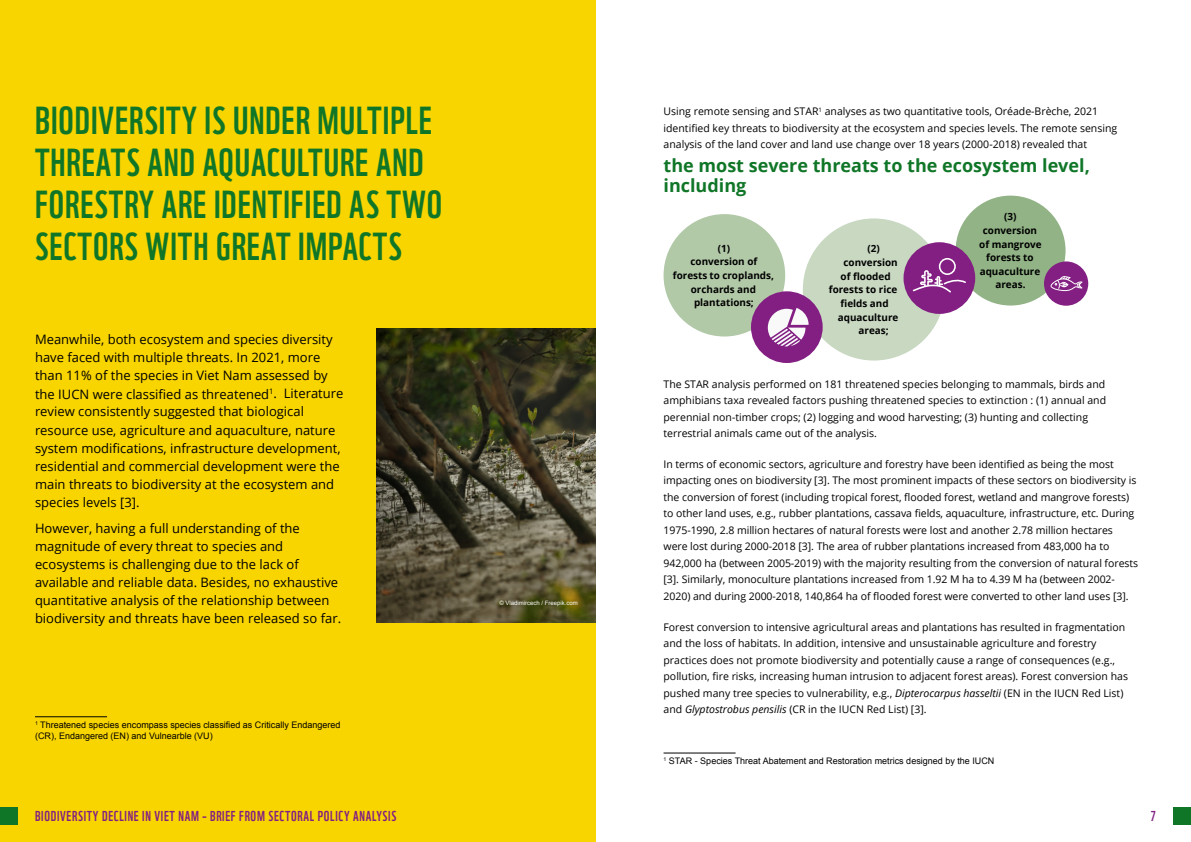
<style>
.page{position:relative;width:1191px;height:842px;background:#fff}
.page>*{position:absolute;margin:0;border:0;box-sizing:border-box;transform-origin:0 0}
.t1{font:38px/42px "WWF Vietnam";letter-spacing:.025em;color:#107627}
.t2{font:700 18px/20.5px "Open Sans";color:#107627}
.t3{font:14px "WWF Vietnam";letter-spacing:.05em;color:#831f82}
.t4{font:13px/18px "Open Sans";color:#000}
.t5{font:10.5px/16.5px "Open Sans";color:#000}
.t6{font:700 9.9px/13.6px "Open Sans";color:#000;text-align:center}
.t7{font:9px/11px "Arial";color:#000}
.t8{font:6px "Arial";color:#fff}
.s1{font-style:italic}
</style>
<div class="page">
<div style="left:0;top:0;width:595px;height:842px;background:#f9d500"></div>
<hr style="left:35px;top:716px;width:72px;height:1px;background:#000">
<hr style="left:663px;top:752px;width:72px;height:1px;background:#000">
<img style="left:376px;top:329px;width:219px;height:294px">
<div style="left:663px;top:214px;width:122px;height:122px;background:#b2c9a8;border-radius:50%"></div>
<div style="left:803px;top:218px;width:142px;height:142px;background:#c8d8c1;border-radius:50%"></div>
<div style="left:955px;top:196px;width:110px;height:110px;background:#91b385;border-radius:50%"></div>
<div style="left:751px;top:291px;width:71px;height:72px;background:#831f82;border-radius:50%"></div>
<svg style="left:768px;top:308px;width:40px;height:38px"></svg>
<div style="left:1044px;top:261px;width:44px;height:45px;background:#831f82;border-radius:50%"></div>
<svg style="left:1050px;top:276px;width:32px;height:15px"></svg>
<div style="left:903px;top:242px;width:72px;height:72px;background:#831f82;border-radius:50%"></div>
<svg style="left:912px;top:258px;width:54px;height:34px"></svg>
<div style="left:0;top:807px;width:18px;height:17px;background:#107627"></div>
<div style="left:1173px;top:807px;width:18px;height:17px;background:#107627"></div>
<h1 class="t1" style="left:35px;top:96px;width:409px">BIODIVERSITY IS UNDER MULTIPLE<br>THREATS AND AQUACULTURE AND<br>FORESTRY ARE IDENTIFIED AS TWO<br>SECTORS WITH GREAT IMPACTS</h1>
<p class="t5" style="left:663px;top:103px;width:455px">Using remote sensing and STAR<sup>1</sup> analyses as two quantitative tools, Oréade-Brèche, 2021 identified key threats to biodiversity at the ecosystem and species levels. The remote sensing analysis of the land cover and land use change over 18 years (2000-2018) revealed that</p>
<h2 class="t2" style="left:663px;top:154px;width:428px">the most severe threats to the ecosystem level, including</h2>
<p class="t6" style="left:979px;top:210px;width:64px">(3) conversion of mangrove forests to aquaculture areas.</p>
<p class="t6" style="left:673px;top:241px;width:102px">(1)<br>conversion of forests to croplands, orchards and plantations;</p>
<p class="t6" style="left:867px;top:242px;width:14px">(2)</p>
<p class="t6" style="left:843px;top:255px;width:56px">conversion</p>
<p class="t6" style="left:840px;top:269px;width:52px">of flooded</p>
<p class="t6" style="left:829px;top:283px;width:70px">forests to rice</p>
<p class="t6" style="left:840px;top:296px;width:50px">fields and</p>
<p class="t6" style="left:838px;top:310px;width:62px">aquaculture</p>
<p class="t6" style="left:858px;top:323px;width:32px">areas;</p>
<p class="t4" style="left:35px;top:330px;width:310px">Meanwhile, both ecosystem and species diversity have faced with multiple threats. In 2021, more than 11% of the species in Viet Nam assessed by the IUCN were classified as threatened<sup>1</sup>. Literature review consistently suggested that biological resource use, agriculture and aquaculture, nature system modifications, infrastructure development, residential and commercial development were the main threats to biodiversity at the ecosystem and species levels [3].</p>
<p class="t4" style="left:35px;top:519px;width:308px">However, having a full understanding of the magnitude of every threat to species and ecosystems is challenging due to the lack of available and reliable data. Besides, no exhaustive quantitative analysis of the relationship between biodiversity and threats have been released so far.</p>
<p class="t5" style="left:663px;top:375px;width:444px">The STAR analysis performed on 181 threatened species belonging to mammals, birds and amphibians taxa revealed factors pushing threatened species to extinction : (1) annual and perennial non-timber crops; (2) logging and wood harvesting; (3) hunting and collecting terrestrial animals came out of the analysis.</p>
<p class="t5" style="left:663px;top:455px;width:476px">In terms of economic sectors, agriculture and forestry have been identified as being the most impacting ones on biodiversity [3]. The most prominent impacts of these sectors on biodiversity is the conversion of forest (including tropical forest, flooded forest, wetland and mangrove forests) to other land uses, e.g., rubber plantations, cassava fields, aquaculture, infrastructure, etc. During 1975-1990, 2.8 million hectares of natural forests were lost and another 2.78 million hectares were lost during 2000-2018 [3]. The area of rubber plantations increased from 483,000 ha to 942,000 ha (between 2005-2019) with the majority resulting from the conversion of natural forests [3]. Similarly, monoculture plantations increased from 1.92 M ha to 4.39 M ha (between 2002- 2020) and during 2000-2018, 140,864 ha of flooded forest were converted to other land uses [3].</p>
<p class="t5" style="left:663px;top:618px;width:466px">Forest conversion to intensive agricultural areas and plantations has resulted in fragmentation and the loss of habitats. In addition, intensive and unsustainable agriculture and forestry practices does not promote biodiversity and potentially cause a range of consequences (e.g., pollution, fire risks, increasing human intrusion to adjacent forest areas). Forest conversion has pushed many tree species to vulnerability, e.g., <span class="s1">Dipterocarpus hasseltii</span> (EN in the IUCN Red List) and <span class="s1">Glyptostrobus pensilis</span> (CR in the IUCN Red List) [3].</p>
<p class="t8" style="left:499px;top:599px;width:80px">© Vladimircech / Freepik.com</p>
<p class="t7" style="left:35px;top:719px;width:307px"><sup>1</sup> Threatened species encompass species classified as Critically Endangered (CR), Endangered (EN) and Vulnearble (VU)</p>
<p class="t7" style="left:663px;top:755px;width:332px"><sup>1</sup> STAR - Species Threat Abatement and Restoration metrics designed by the IUCN</p>
<h3 class="t3" style="left:35px;top:805px;width:363px">BIODIVERSITY DECLINE IN VIET NAM – BRIEF FROM SECTORAL POLICY ANALYSIS</h3>
<h3 class="t3" style="left:1150px;top:805px;width:7px">7</h3>
</div>
